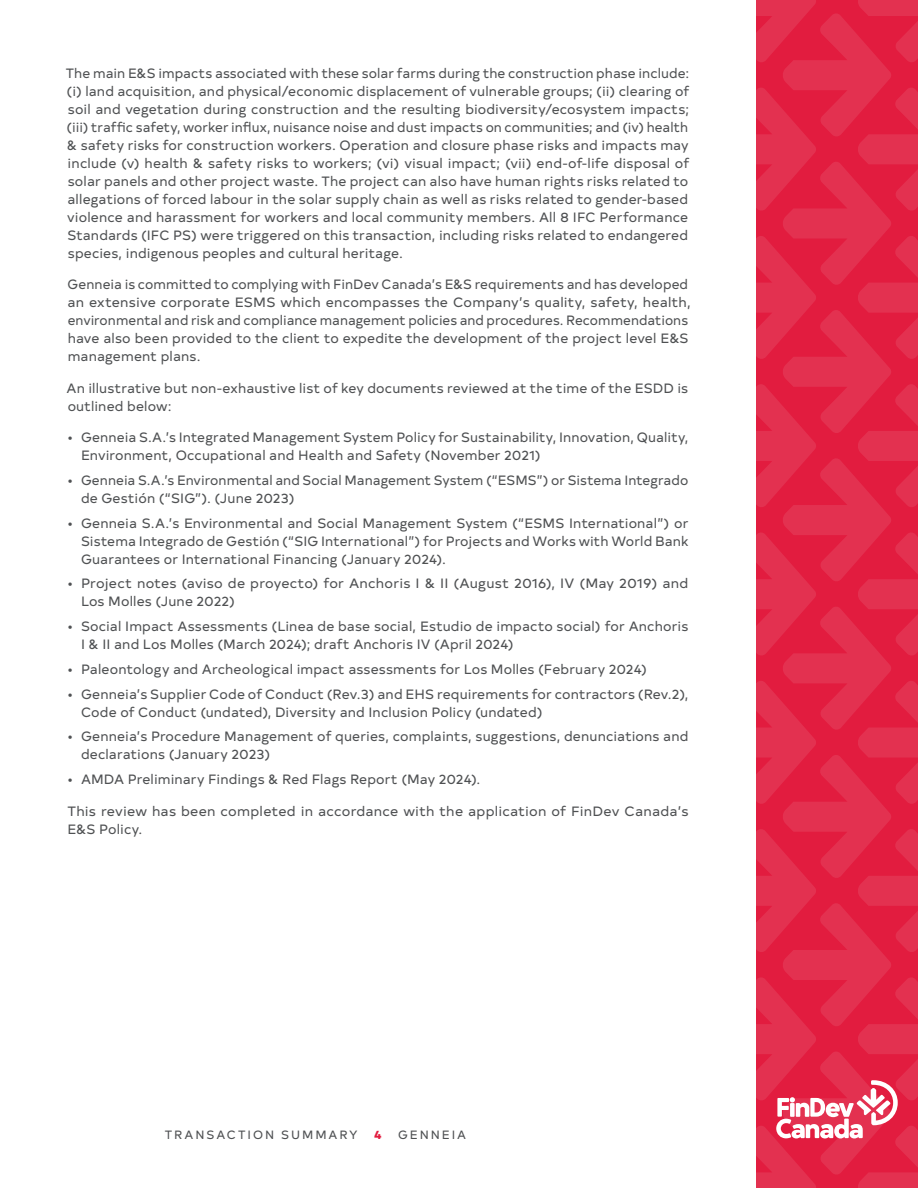
<style>
.page{position:relative;width:918px;height:1188px;background:#fff}
.page>*{position:absolute;margin:0;border:0;box-sizing:border-box;transform-origin:0 0}
.Body_copy{font:13.5px/18px "Typold";letter-spacing:.01em;color:#4f5153}
.t1{font:12px "Typold";letter-spacing:.16em;color:#4f5153}
.t2{font:800 12px "Typold";color:#e21c3f}
</style>
<div class="page">
<svg style="left:756px;top:0;width:162px;height:1188px;background:#e2294a"></svg>
<p class="Body_copy" style="left:66px;top:63px;width:625px;text-align:justify">The main E&amp;S impacts associated with these solar farms during the construction phase include: (i) land acquisition, and physical/economic displacement of vulnerable groups; (ii) clearing of soil and vegetation during construction and the resulting biodiversity/ecosystem impacts; (iii) traffic safety, worker influx, nuisance noise and dust impacts on communities; and (iv) health &amp; safety risks for construction workers. Operation and closure phase risks and impacts may include (v) health &amp; safety risks to workers; (vi) visual impact; (vii) end‑of‑life disposal of solar panels and other project waste. The project can also have human rights risks related to allegations of forced labour in the solar supply chain as well as risks related to gender‑based violence and harassment for workers and local community members. All 8 IFC Performance Standards (IFC PS) were triggered on this transaction, including risks related to endangered species, indigenous peoples and cultural heritage.</p>
<p class="Body_copy" style="left:67px;top:274px;width:625px">Genneia is committed to complying with FinDev Canada’s E&amp;S requirements and has developed an extensive corporate ESMS which encompasses the Company’s quality, safety, health, environmental and risk and compliance management policies and procedures. Recommendations have also been provided to the client to expedite the development of the project level E&amp;S management plans.</p>
<p class="Body_copy" style="left:67px;top:378px;width:623px">An illustrative but non‑exhaustive list of key documents reviewed at the time of the ESDD is outlined below:</p>
<p class="Body_copy" style="left:81px;top:427px;width:609px;text-indent:-14px">• Genneia S.A.’s Integrated Management System Policy for Sustainability, Innovation, Quality,<br>Environment, Occupational and Health and Safety (November 2021)</p>
<p class="Body_copy" style="left:81px;top:470px;width:609px;text-indent:-14px">• Genneia S.A.’s Environmental and Social Management System (“ESMS”) or Sistema Integrado de Gestión (“SIG”). (June 2023)</p>
<p class="Body_copy" style="left:81px;top:513px;width:609px;text-align:justify;text-indent:-14px">• Genneia S.A.’s Environmental and Social Management System (“ESMS International”) or Sistema Integrado de Gestión (“SIG International”) for Projects and Works with World Bank Guarantees or International Financing (January 2024).</p>
<p class="Body_copy" style="left:81px;top:574px;width:609px;text-indent:-14px">• Project notes (aviso de proyecto) for Anchoris I &amp; II (August 2016), IV (May 2019) and<br>Los Molles (June 2022)</p>
<p class="Body_copy" style="left:81px;top:616px;width:609px;text-indent:-14px">• Social Impact Assessments (Linea de base social, Estudio de impacto social) for Anchoris<br>I &amp; II and Los Molles (March 2024); draft Anchoris IV (April 2024)</p>
<p class="Body_copy" style="left:68px;top:659px;width:581px">• Paleontology and Archeological impact assessments for Los Molles (February 2024)</p>
<p class="Body_copy" style="left:81px;top:684px;width:609px;text-indent:-14px">• Genneia’s Supplier Code of Conduct (Rev.3) and EHS requirements for contractors (Rev.2),<br>Code of Conduct (undated), Diversity and Inclusion Policy (undated)</p>
<p class="Body_copy" style="left:81px;top:727px;width:609px;text-indent:-14px">• Genneia’s Procedure Management of queries, complaints, suggestions, denunciations and declarations (January 2023)</p>
<p class="Body_copy" style="left:68px;top:769px;width:414px">• AMDA Preliminary Findings &amp; Red Flags Report (May 2024).</p>
<p class="Body_copy" style="left:68px;top:801px;width:622px">This review has been completed in accordance with the application of FinDev Canada’s<br>E&amp;S Policy.</p>
<p class="t1" style="left:165px;top:1125px;width:194px">TRANSACTION SUMMARY</p>
<p class="t2" style="left:374px;top:1124px;width:9px">4</p>
<p class="t1" style="left:398px;top:1125px;width:69px">GENNEIA</p>
</div>
